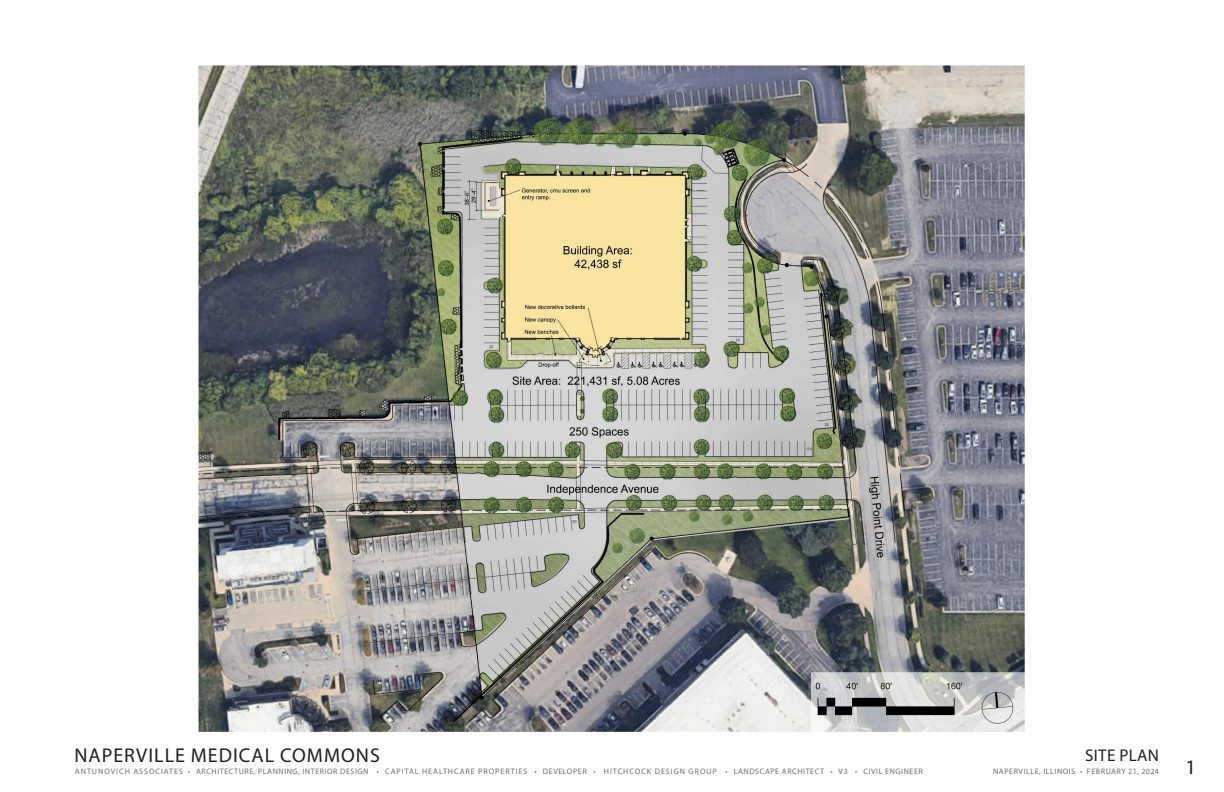
<style>
.page{position:relative;width:1224px;height:792px;background:#fff}
.page>*{position:absolute;margin:0;border:0;box-sizing:border-box;transform-origin:0 0}
.t1{font:20.6px "Myriad Pro";color:#231f20}
.t2{font:20px "Myriad Pro";letter-spacing:.05em;color:#231f20}
.t3{font:17px "Myriad Pro";letter-spacing:.02em;color:#231f20}
.t4{font:8px "Myriad Pro";letter-spacing:.07em;color:#6c6d70}
</style>
<div class="page">
<img style="left:198px;top:65px;width:827px;height:667px">
<h2 class="t2" style="left:74px;top:743px;width:307px">NAPERVILLE MEDICAL COMMONS</h2>
<p class="t4" style="left:75px;top:766px;width:849px">ANTUNOVICH ASSOCIATES • ARCHITECTURE, PLANNING, INTERIOR DESIGN • CAPITAL HEALTHCARE PROPERTIES • DEVELOPER • HITCHCOCK DESIGN GROUP • LANDSCAPE ARCHITECT • V3 • CIVIL ENGINEER</p>
<p class="t4" style="left:993px;top:766px;width:167px">NAPERVILLE, ILLINOIS • FEBRUARY 21, 2024</p>
<h1 class="t1" style="left:1185px;top:754px;width:12px">1</h1>
<p class="t3" style="left:1085px;top:745px;width:75px">SITE PLAN</p>
</div>
